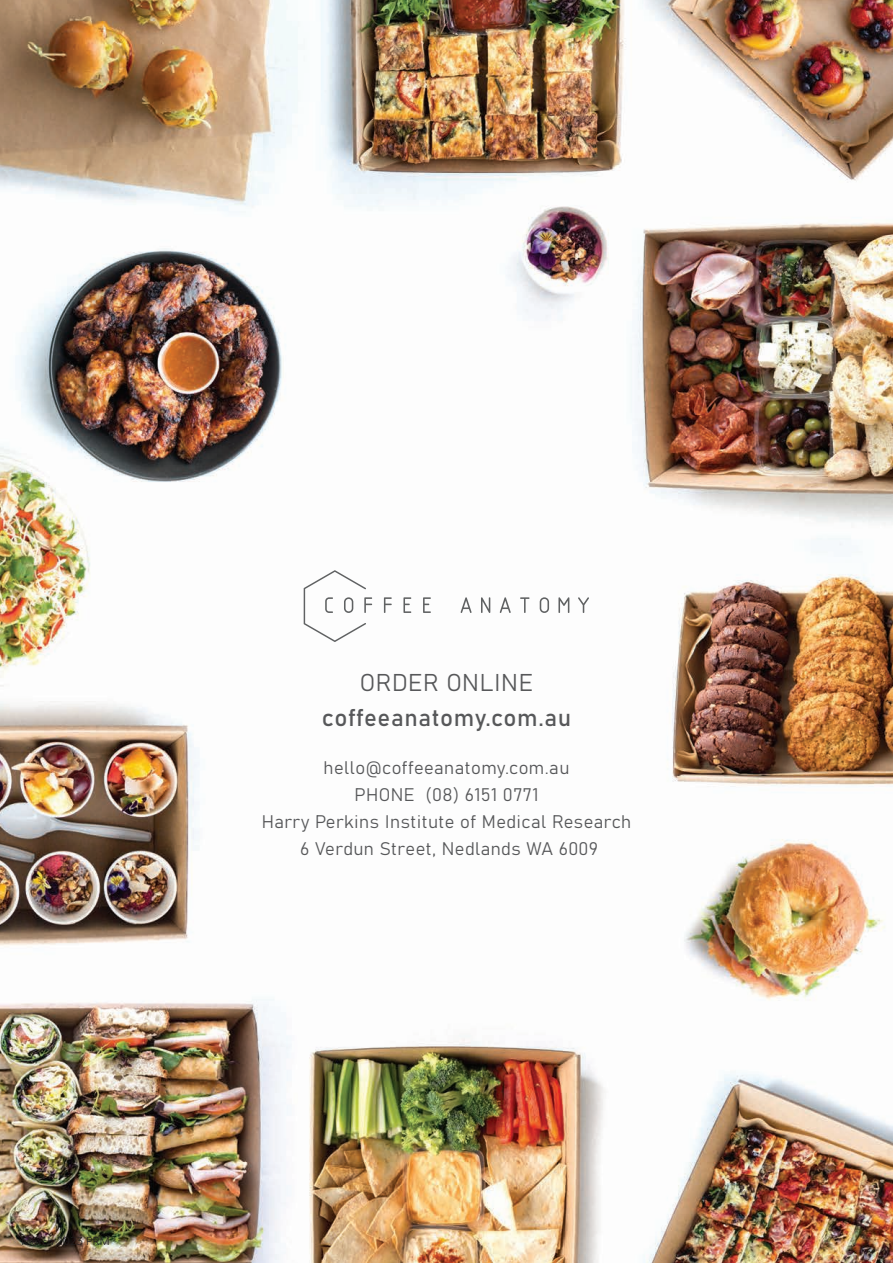
<style>
.page{position:relative;width:893px;height:1263px;background:#fff}
.page>*{position:absolute;margin:0;border:0;box-sizing:border-box;transform-origin:0 0}
.t1{font:24px/35px "Bahnschrift";letter-spacing:.025em;color:#57585a;text-align:center}
.t2{font:18px/27px "Bahnschrift";letter-spacing:.025em;color:#57585a;text-align:center}
.t3{font:13.5px "Mr Eaves Mod OT";letter-spacing:.025em;color:#231f20}
</style>
<div class="page">
<img style="left:0;top:0;width:893px;height:1263px">
<svg style="left:384px;top:597px;width:8px;height:16px"></svg>
<svg style="left:403px;top:597px;width:8px;height:16px"></svg>
<svg style="left:423px;top:597px;width:8px;height:16px"></svg>
<svg style="left:461px;top:597px;width:11px;height:16px"></svg>
<svg style="left:481px;top:597px;width:9px;height:16px"></svg>
<svg style="left:500px;top:597px;width:11px;height:16px"></svg>
<svg style="left:520px;top:597px;width:9px;height:16px"></svg>
<svg style="left:540px;top:597px;width:9px;height:16px"></svg>
<svg style="left:558px;top:597px;width:11px;height:16px"></svg>
<svg style="left:578px;top:597px;width:11px;height:16px"></svg>
<svg style="left:304px;top:570px;width:68px;height:72px"></svg>
<p class="t3" style="left:22px;top:1234px;width:90px">March 2023 PRM</p>
<h1 class="t1" style="left:322px;top:664px;width:251px">ORDER ONLINE coffeeanatomy.com.au</h1>
<p class="t2" style="left:262px;top:753px;width:371px">hello@coffeeanatomy.com.au<br>PHONE (08) 6151 0771<br>Harry Perkins Institute of Medical Research<br>6 Verdun Street, Nedlands WA 6009</p>
</div>
